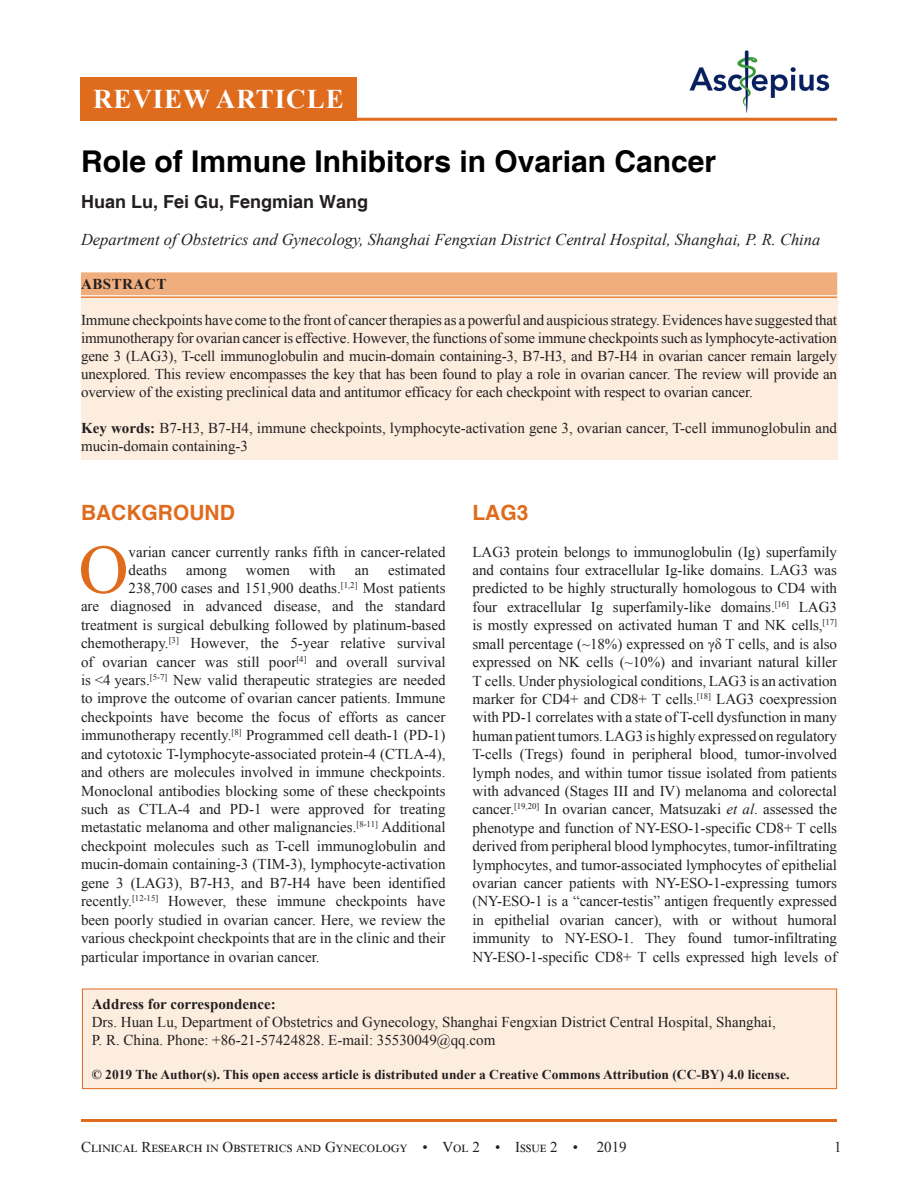
<style>
.page{position:relative;width:918px;height:1188px;background:#fff}
.page>*{position:absolute;margin:0;border:0;box-sizing:border-box;transform-origin:0 0}
.DROP_CAP_TX{font:69.3px "Times New Roman";color:#df6b1d}
.AT{font:700 30px "Helvetica";color:#000}
.AH{font:700 27px "Times New Roman";letter-spacing:.035em;color:#fff}
.t1{font:700 21px "Helvetica";color:#df6b1d}
.AU{font:700 18px "Helvetica";color:#231f20}
.AFF{font:italic 16.5px "Times New Roman";color:#231f20}
.TX{font:15px/18.5px "Times New Roman";letter-spacing:-.005em;color:#231f20;text-align:justify}
.DROP_CAP_TX-2{font:15px/18px "Times New Roman";color:#231f20}
.ABS{font:15px/18px "Times New Roman";letter-spacing:-.01em;color:#231f20;text-align:justify}
.ADD{font:15px/18px "Times New Roman";color:#231f20}
.KWD{font:15px/18px "Times New Roman";color:#231f20}
.ABSH{font:700 15px "Times New Roman";letter-spacing:.035em;color:#231f20}
.CR{font:700 13.5px "Times New Roman";color:#231f20}
.s1{font-weight:700}
.s2{font-style:italic}
</style>
<div class="page">
<hr style="left:81px;top:1119px;width:756px;height:3px;background:#df6b1d">
<img style="left:689px;top:50px;width:141px;height:63px">
<hr style="left:81px;top:118px;width:756px;height:3px;background:#df6b1d">
<div style="left:81px;top:272px;width:756px;height:188px;background:#fceddf"></div>
<div style="left:81px;top:272px;width:756px;height:23px;background:#f0ad7e"></div>
<hr style="left:81px;top:296px;width:756px;height:2px;background:#e68442">
<div style="left:82px;top:989px;width:755px;height:100px;background:#fceddf"></div>
<div style="left:82px;top:989px;width:755px;height:100px;border:1px solid #df6b1d"></div>
<div style="left:80px;top:77px;width:277px;height:44px;background:#df6b1d"></div>
<p class="AH" style="left:93px;top:80px;width:252px">REVIEW ARTICLE</p>
<p class="AT" style="left:81px;top:143px;width:637px">Role of Immune Inhibitors in Ovarian Cancer</p>
<p class="AU" style="left:81px;top:191px;width:289px">Huan Lu, Fei Gu, Fengmian Wang</p>
<p class="AFF" style="left:81px;top:229px;width:741px">Department of Obstetrics and Gynecology, Shanghai Fengxian District Central Hospital, Shanghai, P. R. China</p>
<p class="ABSH" style="left:81px;top:273px;width:87px">ABSTRACT</p>
<p class="ABS" style="left:81px;top:310px;width:758px">Immune checkpoints have come to the front of cancer therapies as a powerful and auspicious strategy. Evidences have suggested that immunotherapy for ovarian cancer is effective. However, the functions of some immune checkpoints such as lymphocyte‑activation gene 3 (LAG3), T-cell immunoglobulin and mucin-domain containing-3, B7-H3, and B7-H4 in ovarian cancer remain largely unexplored. This review encompasses the key that has been found to play a role in ovarian cancer. The review will provide an overview of the existing preclinical data and antitumor efficacy for each checkpoint with respect to ovarian cancer.</p>
<p class="KWD" style="left:81px;top:418px;width:758px"><span class="s1">Key words:</span> B7-H3, B7-H4, immune checkpoints, lymphocyte-activation gene 3, ovarian cancer, T-cell immunoglobulin and mucin-domain containing-3</p>
<h1 class="t1" style="left:81px;top:500px;width:155px">BACKGROUND</h1>
<p class="DROP_CAP_TX" style="left:79px;top:521px;width:52px">O</p>
<p class="DROP_CAP_TX-2" style="left:129px;top:542px;width:318px">varian cancer currently ranks fifth in cancer-related deaths</p>
<p class="DROP_CAP_TX-2" style="left:186px;top:560px;width:42px">among</p>
<p class="DROP_CAP_TX-2" style="left:246px;top:560px;width:46px">women</p>
<p class="DROP_CAP_TX-2" style="left:309px;top:560px;width:28px">with</p>
<p class="DROP_CAP_TX-2" style="left:355px;top:560px;width:16px">an</p>
<p class="DROP_CAP_TX-2" style="left:388px;top:560px;width:59px">estimated</p>
<p class="DROP_CAP_TX-2" style="left:129px;top:578px;width:318px">238,700 cases and 151,900 deaths.<sup>[1,2]</sup> Most patients</p>
<p class="DROP_CAP_TX-2" style="left:81px;top:597px;width:366px">are diagnosed in advanced disease, and the standard</p>
<p class="DROP_CAP_TX-2" style="left:81px;top:615px;width:366px">treatment is surgical debulking followed by platinum-based</p>
<p class="DROP_CAP_TX-2" style="left:81px;top:634px;width:366px">chemotherapy.<sup>[3]</sup> However, the 5-year relative survival</p>
<p class="DROP_CAP_TX-2" style="left:81px;top:652px;width:366px">of ovarian cancer was still poor<sup>[4]</sup> and overall survival</p>
<p class="DROP_CAP_TX-2" style="left:81px;top:670px;width:366px">is &lt;4 years.<sup>[5-7]</sup> New valid therapeutic strategies are needed</p>
<p class="DROP_CAP_TX-2" style="left:81px;top:689px;width:366px">to improve the outcome of ovarian cancer patients. Immune</p>
<p class="DROP_CAP_TX-2" style="left:81px;top:707px;width:366px">checkpoints have become the focus of efforts as cancer</p>
<p class="DROP_CAP_TX-2" style="left:81px;top:726px;width:366px">immunotherapy recently.<sup>[8]</sup> Programmed cell death-1 (PD-1)</p>
<p class="DROP_CAP_TX-2" style="left:81px;top:744px;width:366px">and cytotoxic T-lymphocyte-associated protein-4 (CTLA-4),</p>
<p class="DROP_CAP_TX-2" style="left:81px;top:763px;width:366px">and others are molecules involved in immune checkpoints.</p>
<p class="DROP_CAP_TX-2" style="left:81px;top:781px;width:366px">Monoclonal antibodies blocking some of these checkpoints</p>
<p class="DROP_CAP_TX-2" style="left:81px;top:800px;width:366px">such as CTLA-4 and PD-1 were approved for treating</p>
<p class="DROP_CAP_TX-2" style="left:81px;top:818px;width:366px">metastatic melanoma and other malignancies.<sup>[8-11]</sup> Additional</p>
<p class="DROP_CAP_TX-2" style="left:81px;top:836px;width:366px">checkpoint molecules such as T-cell immunoglobulin and</p>
<p class="DROP_CAP_TX-2" style="left:81px;top:855px;width:366px">mucin-domain containing-3 (TIM-3), lymphocyte-activation</p>
<p class="DROP_CAP_TX-2" style="left:81px;top:873px;width:366px">gene 3 (LAG3), B7-H3, and B7-H4 have been identified</p>
<p class="DROP_CAP_TX-2" style="left:81px;top:892px;width:366px">recently.<sup>[12-15]</sup> However, these immune checkpoints have</p>
<p class="DROP_CAP_TX-2" style="left:81px;top:910px;width:366px">been poorly studied in ovarian cancer. Here, we review the</p>
<p class="DROP_CAP_TX-2" style="left:81px;top:929px;width:366px">various checkpoint checkpoints that are in the clinic and their</p>
<p class="DROP_CAP_TX-2" style="left:81px;top:947px;width:240px">particular importance in ovarian cancer.</p>
<h1 class="t1" style="left:472px;top:500px;width:58px">LAG3</h1>
<p class="TX" style="left:472px;top:542px;width:366px">LAG3 protein belongs to immunoglobulin (Ig) superfamily and contains four extracellular Ig-like domains. LAG3 was predicted to be highly structurally homologous to CD4 with four extracellular Ig superfamily-like domains.<sup>[16]</sup> LAG3 is mostly expressed on activated human T and NK cells,<sup>[17] </sup>small percentage (~18%) expressed on γδ T cells, and is also expressed on NK cells (~10%) and invariant natural killer T cells. Under physiological conditions, LAG3 is an activation marker for CD4+ and CD8+ T cells.<sup>[18]</sup> LAG3 coexpression with PD-1 correlates with a state of T-cell dysfunction in many human patient tumors. LAG3 is highly expressed on regulatory T-cells (Tregs) found in peripheral blood, tumor-involved lymph nodes, and within tumor tissue isolated from patients with advanced (Stages III and IV) melanoma and colorectal cancer.<sup>[19,20]</sup> In ovarian cancer, Matsuzaki <span class="s2">et al</span>. assessed the phenotype and function of NY-ESO-1-specific CD8+ T cells derived from peripheral blood lymphocytes, tumor-infiltrating lymphocytes, and tumor-associated lymphocytes of epithelial ovarian cancer patients with NY-ESO-1-expressing tumors (NY-ESO-1 is a “cancer-testis” antigen frequently expressed in epithelial ovarian cancer), with or without humoral immunity to NY-ESO-1. They found tumor-infiltrating NY-ESO-1-specific CD8+ T cells expressed high levels of</p>
<p class="ADD" style="left:92px;top:994px;width:685px"><span class="s1">Address for correspondence:<br></span>Drs. Huan Lu, Department of Obstetrics and Gynecology, Shanghai Fengxian District Central Hospital, Shanghai,<br>P. R. China. Phone: +86-21-57424828. E-mail: 35530049@qq.com</p>
<p class="CR" style="left:92px;top:1065px;width:699px">© 2019 The Author(s). This open access article is distributed under a Creative Commons Attribution (CC-BY) 4.0 license.</p>
<p class="TX" style="left:81px;top:1137px;width:499px">Clinical Research in Obstetrics and Gynecology • Vol 2 • Issue 2 •</p>
<p class="TX" style="left:597px;top:1137px;width:31px">2019</p>
<p class="TX" style="left:834px;top:1137px;width:9px">1</p>
</div>
